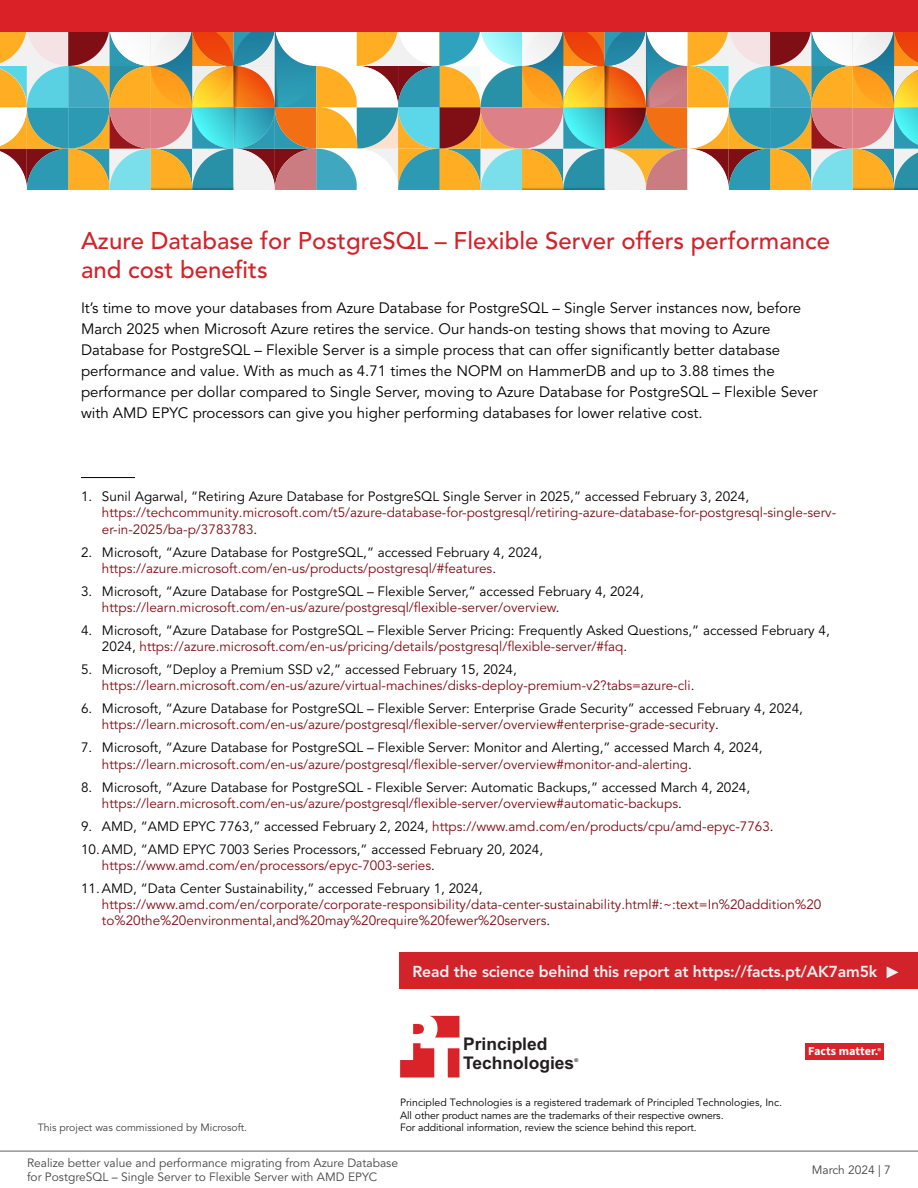
<style>
.page{position:relative;width:918px;height:1188px;background:#fff}
.page>*{position:absolute;margin:0;border:0;box-sizing:border-box;transform-origin:0 0}
.H3_-_Section_Heading{font:500 24px/28.8px "Avenir LT Pro";color:#d2232a}
.t1{font:700 17.4px/18.6px "Arial";color:#231f20}
.t2{font:800 15.75px "Avenir LT Pro";letter-spacing:-.01em;color:#f1f1f2}
.Body{font:15px/21px "Avenir LT Pro";color:#000}
.t3{font:13.5px/16.2px "Avenir LT Pro";color:#000}
.t4{font:13.5px/16.2px "Avenir LT Pro";color:#800d14}
.t5{font:700 12.15px "Source Sans Pro";color:#fff}
.t6{font:12px/14.4px "Avenir LT Pro";color:#464547}
.t7{font:10.5px/12.6px "Avenir LT Pro";letter-spacing:-.01em;color:#000}
.t8{font:10.5px "Avenir LT Pro";color:#414042}
.t9{font:700 5.25px "Arial";color:#231f20}
.s1{color:#000}
.s2{color:#800d14}
.s3{font-weight:600;font-size:8.55px}
</style>
<div class="page">
<hr style="left:81px;top:477px;width:54px;height:1px;background:#000">
<svg style="left:0;top:32px;width:918px;height:158px"></svg>
<div style="left:805px;top:1043px;width:78px;height:17px;background:#da2229"></div>
<div style="left:399px;top:952px;width:519px;height:37px;background:#d2232a"></div>
<svg style="left:887px;top:966px;width:11px;height:12px"></svg>
<hr style="left:0;top:1151px;width:918px;height:1px;background:#616264">
<div style="left:0;top:0;width:918px;height:32px;background:#da2128"></div>
<svg style="left:400px;top:1016px;width:59px;height:62px"></svg>
<h3 class="H3_-_Section_Heading" style="left:81px;top:227px;width:751px">Azure Database for PostgreSQL – Flexible Server offers performance and cost benefits</h3>
<p class="Body" style="left:81px;top:297px;width:738px">It’s time to move your databases from Azure Database for PostgreSQL – Single Server instances now, before March 2025 when Microsoft Azure retires the service. Our hands-on testing shows that moving to Azure Database for PostgreSQL – Flexible Server is a simple process that can offer significantly better database performance and value. With as much as 4.71 times the NOPM on HammerDB and up to 3.88 times the performance per dollar compared to Single Server, moving to Azure Database for PostgreSQL – Flexible Sever with AMD EPYC processors can give you higher performing databases for lower relative cost.</p>
<p class="t4" style="left:102px;top:489px;width:736px;text-indent:-21px"><span class="s1">1. Sunil Agarwal, “Retiring Azure Database for PostgreSQL Single Server in 2025,” accessed February 3, 2024, </span>https://techcommunity.microsoft.com/t5/azure-database-for-postgresql/retiring-azure-database-for-postgresql-single-serv&shy;er-in-2025/ba-p/3783783<span class="s1">.</span></p>
<p class="t3" style="left:102px;top:544px;width:442px;text-indent:-21px">2. Microsoft, “Azure Database for PostgreSQL,” accessed February 4, 2024, <span class="s2">https://azure.microsoft.com/en-us/products/postgresql/#features</span>.</p>
<p class="t3" style="left:102px;top:583px;width:543px;text-indent:-21px">3. Microsoft, “Azure Database for PostgreSQL – Flexible Server,” accessed February 4, 2024, <span class="s2">https://learn.microsoft.com/en-us/azure/postgresql/flexible-server/overview</span>.</p>
<p class="t3" style="left:102px;top:622px;width:729px;text-indent:-21px">4. Microsoft, “Azure Database for PostgreSQL – Flexible Server Pricing: Frequently Asked Questions,” accessed February 4,<br>2024, <span class="s2">https://azure.microsoft.com/en-us/pricing/details/postgresql/flexible-server/#faq</span>.</p>
<p class="t4" style="left:102px;top:662px;width:594px;text-indent:-21px"><span class="s1">5. Microsoft, “Deploy a Premium SSD v2,” accessed February 15, 2024, </span>https://learn.microsoft.com/en-us/azure/virtual-machines/disks-deploy-premium-v2?tabs=azure-cli<span class="s1">.</span></p>
<p class="t3" style="left:102px;top:701px;width:703px;text-indent:-21px">6. Microsoft, “Azure Database for PostgreSQL – Flexible Server: Enterprise Grade Security” accessed February 4, 2024, <span class="s2">https://learn.microsoft.com/en-us/azure/postgresql/flexible-server/overview#enterprise-grade-security</span>.</p>
<p class="t3" style="left:102px;top:740px;width:662px;text-indent:-21px">7. Microsoft, “Azure Database for PostgreSQL – Flexible Server: Monitor and Alerting,” accessed March 4, 2024, <span class="s2">https://learn.microsoft.com/en-us/azure/postgresql/flexible-server/overview#monitor-and-alerting</span>.</p>
<p class="t3" style="left:102px;top:779px;width:650px;text-indent:-21px">8. Microsoft, “Azure Database for PostgreSQL - Flexible Server: Automatic Backups,” accessed March 4, 2024, <span class="s2">https://learn.microsoft.com/en-us/azure/postgresql/flexible-server/overview#automatic-backups</span>.</p>
<p class="t4" style="left:81px;top:818px;width:694px"><span class="s1">9. AMD, “AMD EPYC 7763,” accessed February 2, 2024,</span> https://www.amd.com/en/products/cpu/amd-epyc-7763<span class="s1">.</span></p>
<p class="t3" style="left:102px;top:841px;width:443px;text-indent:-21px">10. AMD, “AMD EPYC 7003 Series Processors,” accessed February 20, 2024, <span class="s2">https://www.amd.com/en/processors/epyc-7003-series</span>.</p>
<p class="t4" style="left:102px;top:880px;width:721px;text-indent:-21px"><span class="s1">11. AMD, “Data Center Sustainability,” accessed February 1, 2024, </span>https://www.amd.com/en/corporate/corporate-responsibility/data-center-sustainability.html#:~:text=In%20addition%20 to%20the%20environmental,and%20may%20require%20fewer%20servers<span class="s1">.</span></p>
<p class="t2" style="left:413px;top:962px;width:466px">Read the science behind this report at https://facts.pt/AK7am5k</p>
<p class="t8" style="left:38px;top:1121px;width:211px">This project was commissioned by Microsoft.</p>
<p class="t1" style="left:463px;top:1036px;width:113px">Principled<br>Technologies</p>
<p class="t9" style="left:574px;top:1057px;width:5px">®</p>
<p class="t7" style="left:400px;top:1096px;width:383px">Principled Technologies is a registered trademark of Principled Technologies, Inc.<br>All other product names are the trademarks of their respective owners.<br>For additional information, review the science behind this report.</p>
<p class="t6" style="left:27px;top:1156px;width:373px">Realize better value and performance migrating from Azure Database for PostgreSQL – Single Server to Flexible Server with AMD EPYC</p>
<p class="t5" style="left:808px;top:1043px;width:74px">Facts matter.<span class="s3">®</span></p>
<p class="t6" style="left:812px;top:1163px;width:81px">March 2024 | 7</p>
</div>
